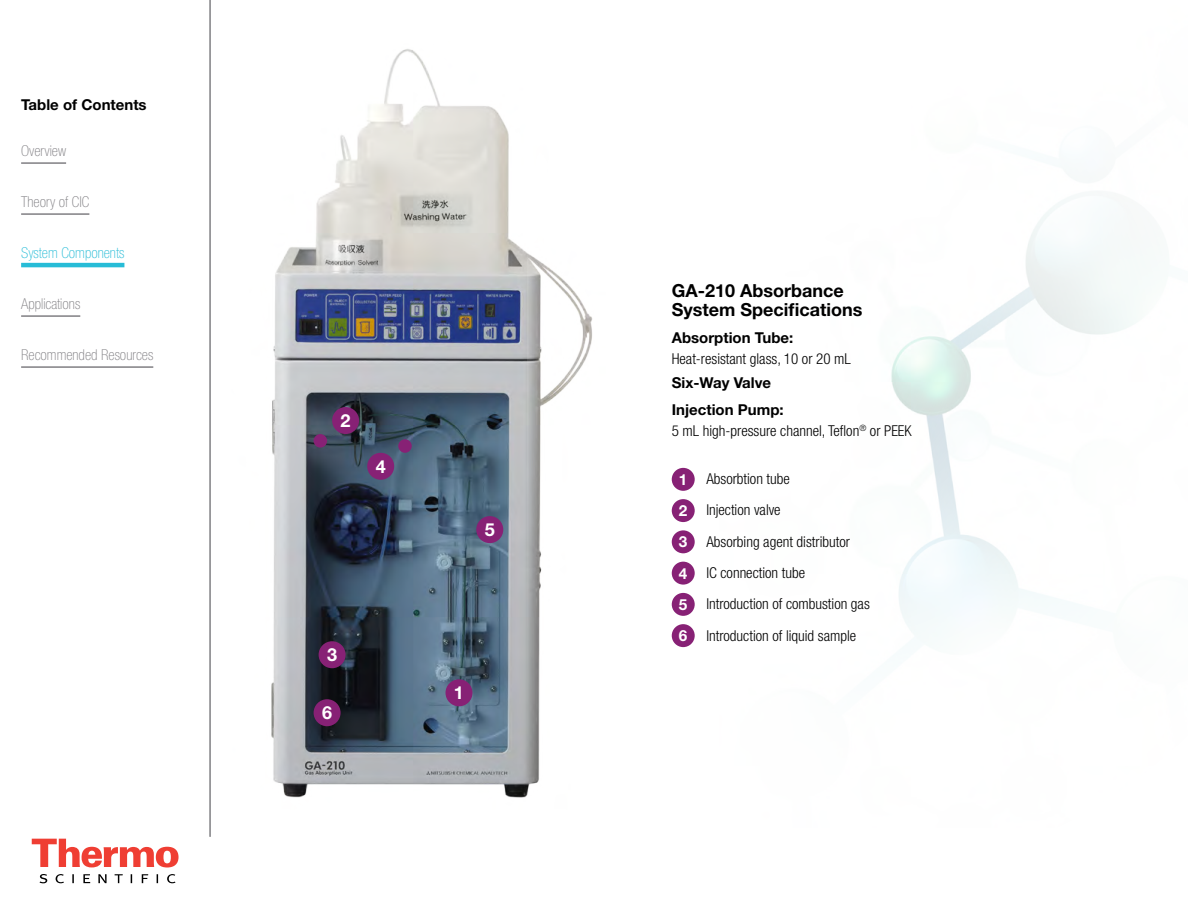
<style>
.page{position:relative;width:1188px;height:918px;background:#fff}
.page>*{position:absolute;margin:0;border:0;box-sizing:border-box;transform-origin:0 0}
.t1{font:700 18px/19.5px "Helvetica Neue";color:#000}
.t2{font:700 18px "Helvetica Neue LT Std";color:#fff}
.t3{font:700 15.3px "Helvetica Neue LT Std";color:#fff}
.t4{font:300 condensed 15px/31.3px "Helvetica Neue";color:#000}
.t5{font:100 condensed 15px "Helvetica Neue LT Std";color:#807f83}
.t6{font:700 15px/27px "Helvetica Neue";color:#000}
.t7{font:100 condensed 15px "Helvetica Neue LT Std";color:#27bcd7}
.t8{font:700 15px "Helvetica Neue LT Std";color:#000}
</style>
<div class="page">
<svg style="left:32px;top:839px;width:147px;height:29px"></svg>
<svg style="left:40px;top:874px;width:136px;height:9px"></svg>
<hr style="left:209px;top:0;width:2px;height:836px;background:#807f83">
<img style="left:271px;top:49px;width:256px;height:749px">
<div style="left:314px;top:434px;width:13px;height:14px;background:#872175;border-radius:50%"></div>
<div style="left:398px;top:439px;width:14px;height:14px;background:#872175;border-radius:50%"></div>
<hr style="left:21px;top:162px;width:45px;height:2px;background:#807f83">
<hr style="left:21px;top:213px;width:68px;height:2px;background:#807f83">
<hr style="left:21px;top:263px;width:103px;height:4px;background:#27bcd7">
<hr style="left:21px;top:315px;width:59px;height:2px;background:#807f83">
<hr style="left:21px;top:366px;width:132px;height:2px;background:#807f83">
<img style="left:527px;top:198px;width:607px;height:597px">
<div style="left:319px;top:641px;width:27px;height:27px;background:#872175;border-radius:50%"></div>
<div style="left:446px;top:679px;width:26px;height:27px;background:#872175;border-radius:50%"></div>
<div style="left:476px;top:516px;width:27px;height:27px;background:#872175;border-radius:50%"></div>
<div style="left:332px;top:407px;width:27px;height:27px;background:#872175;border-radius:50%"></div>
<div style="left:367px;top:453px;width:27px;height:27px;background:#872175;border-radius:50%"></div>
<div style="left:314px;top:699px;width:27px;height:27px;background:#872175;border-radius:50%"></div>
<div style="left:672px;top:530px;width:23px;height:23px;background:#872175;border-radius:50%"></div>
<div style="left:672px;top:468px;width:23px;height:23px;background:#872175;border-radius:50%"></div>
<div style="left:672px;top:593px;width:23px;height:23px;background:#872175;border-radius:50%"></div>
<div style="left:672px;top:499px;width:23px;height:23px;background:#872175;border-radius:50%"></div>
<div style="left:672px;top:562px;width:23px;height:23px;background:#872175;border-radius:50%"></div>
<div style="left:672px;top:624px;width:23px;height:23px;background:#872175;border-radius:50%"></div>
<p class="t8" style="left:21px;top:95px;width:127px">Table of Contents</p>
<p class="t5" style="left:21px;top:142px;width:46px">Overview</p>
<p class="t5" style="left:21px;top:193px;width:70px">Theory of CIC</p>
<p class="t7" style="left:21px;top:244px;width:105px">System Components</p>
<p class="t5" style="left:21px;top:295px;width:61px">Applications</p>
<p class="t5" style="left:21px;top:346px;width:134px">Recommended Resources</p>
<p class="t2" style="left:341px;top:409px;width:12px">2</p>
<p class="t2" style="left:376px;top:455px;width:12px">4</p>
<p class="t2" style="left:327px;top:644px;width:12px">3</p>
<p class="t2" style="left:322px;top:702px;width:12px">6</p>
<p class="t2" style="left:485px;top:518px;width:12px">5</p>
<p class="t2" style="left:454px;top:682px;width:12px">1</p>
<p class="t1" style="left:672px;top:280px;width:192px">GA-210 Absorbance<br>System Specifications</p>
<p class="t6" style="left:672px;top:324px;width:123px">Absorption Tube:</p>
<p class="t4" style="left:672px;top:342px;width:181px">Heat-resistant glass, 10 or 20 mL</p>
<p class="t6" style="left:672px;top:369px;width:113px">Six-Way Valve<br>Injection Pump:</p>
<p class="t4" style="left:672px;top:415px;width:242px">5 mL high-pressure channel, Teflon<sup>®</sup> or PEEK</p>
<p class="t4" style="left:706px;top:463px;width:165px">Absorbtion tube<br>Injection valve<br>Absorbing agent distributor<br>IC connection tube<br>Introduction of combustion gas<br>Introduction of liquid sample</p>
<p class="t3" style="left:679px;top:470px;width:10px">1</p>
<p class="t3" style="left:679px;top:501px;width:10px">2</p>
<p class="t3" style="left:679px;top:532px;width:10px">3</p>
<p class="t3" style="left:679px;top:564px;width:10px">4</p>
<p class="t3" style="left:679px;top:595px;width:10px">5</p>
<p class="t3" style="left:679px;top:626px;width:10px">6</p>
</div>
